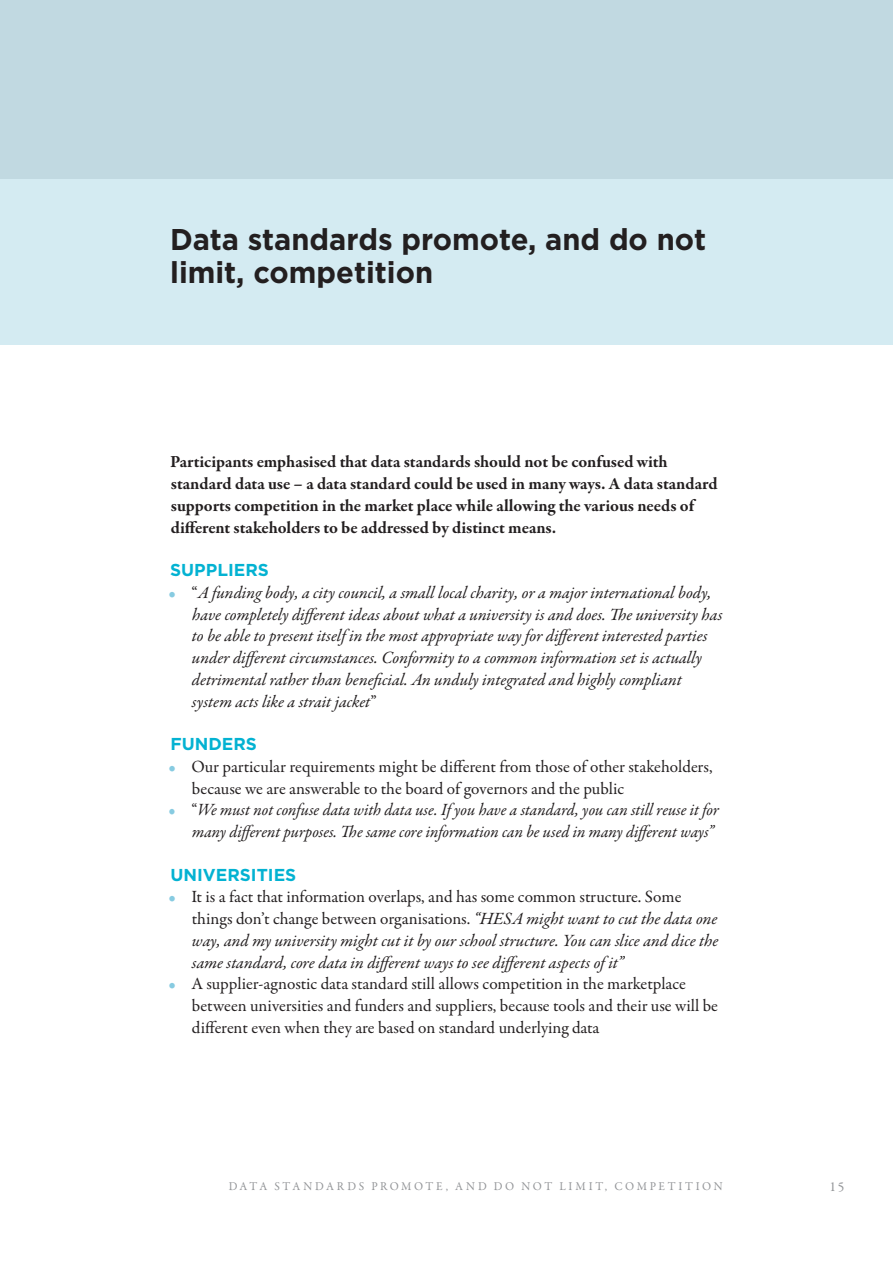
<style>
.page{position:relative;width:893px;height:1263px;background:#fff}
.page>*{position:absolute;margin:0;border:0;box-sizing:border-box;transform-origin:0 0}
.HOOFDSTUK_KOP{font:700 30px/33px "Gotham";color:#231f20}
.BULLETS{font:italic 17.25px/21.8px "Garamond Premr Pro";letter-spacing:-.005em;color:#231f20}
.BULLETS-2{font:17.25px/21.8px "Garamond Premr Pro";color:#231f20}
.t1{font:700 17.25px/21.8px "Garamond Premr Pro";color:#231f20}
.BULLETS-3{font:italic 17.25px/21.8px "Garamond Premr Pro";letter-spacing:-.005em;color:#231f20;text-align:right;scale:.96 1}
.UNIVERSITIES{font:700 17.25px "Gotham";color:#03b2d2}
.SUPPLIERS{font:700 17.25px "Gotham";color:#03b2d2}
.FUNDERS{font:700 17.25px "Gotham";color:#03b2d2}
.t2{font:13.65px "Garamond Premr Pro";color:#939598}
.VOETREGEL{font:12px "Garamond Premr Pro";letter-spacing:.22em;color:#939598}
.s1{font-style:normal;color:#87cbe1}
.s2{font-style:normal}
.s3{color:#87cbe1}
</style>
<div class="page">
<div style="left:0;top:178px;width:893px;height:166px;background:#d4ebf2"></div>
<div style="left:0;top:0;width:893px;height:178px;background:#c1d9e1"></div>
<p class="HOOFDSTUK_KOP" style="left:170px;top:222px;width:538px">Data standards promote, and do not limit, competition</p>
<p class="t1" style="left:170px;top:451px;width:549px">Participants emphasised that data standards should not be confused with standard data use – a data standard could be used in many ways. A data standard supports competition in the market place while allowing the various needs of different stakeholders to be addressed by distinct means.</p>
<p class="SUPPLIERS" style="left:170px;top:558px;width:100px">SUPPLIERS</p>
<p class="BULLETS" style="left:192px;top:582px;width:532px;text-indent:-23px"><span class="s1">•</span> <span class="s2">“</span>A funding body, a city council, a small local charity, or a major international body, have completely different ideas about what a university is and does. The university has to be able to present itself in the most appropriate way for different interested parties under different circumstances. Conformity to a common information set is actually detrimental rather than beneficial. An unduly integrated and highly compliant system acts like a strait jacket<span class="s2">”</span></p>
<p class="FUNDERS" style="left:170px;top:732px;width:88px">FUNDERS</p>
<p class="BULLETS-2" style="left:192px;top:756px;width:522px;text-indent:-23px"><span class="s3">•</span> Our particular requirements might be different from those of other stakeholders, because we are answerable to the board of governors and the public</p>
<p class="BULLETS-3" style="left:169px;top:800px;width:575px"><span class="s1">•</span> <span class="s2">“</span>We must not confuse data with data use. If you have a standard, you can still reuse it for many different purposes. The same core information can be used in many different ways”</p>
<p class="UNIVERSITIES" style="left:170px;top:863px;width:127px">UNIVERSITIES</p>
<p class="BULLETS" style="left:192px;top:887px;width:528px;text-indent:-23px"><span class="s1">•</span> <span class="s2">It is a fact that information overlaps, and has some common structure. Some things don’t change between organisations.</span> “HESA might want to cut the data one way, and my university might cut it by our school structure. You can slice and dice the same standard, core data in different ways to see different aspects of it”</p>
<p class="BULLETS-2" style="left:192px;top:973px;width:527px;text-indent:-23px"><span class="s3">•</span> A supplier-agnostic data standard still allows competition in the marketplace between universities and funders and suppliers, because tools and their use will be different even when they are based on standard underlying data</p>
<p class="VOETREGEL" style="left:229px;top:1179px;width:496px">DATA STANDARDS PROMOTE, AND DO NOT LIMIT, COMPETITION</p>
<p class="t2" style="left:829px;top:1178px;width:17px">15</p>
</div>
